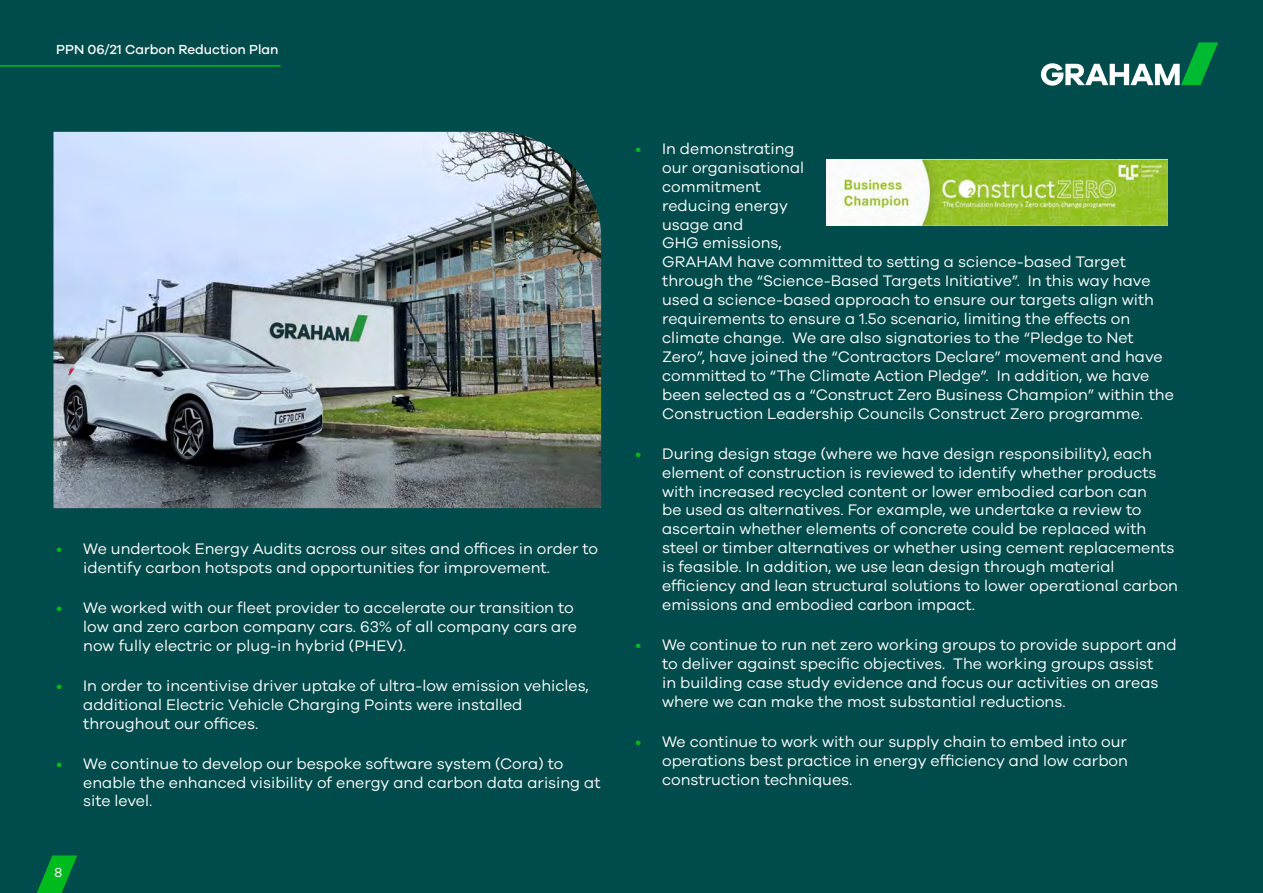
<style>
.page{position:relative;width:1263px;height:893px;background:#004b4b}
.page>*{position:absolute;margin:0;border:0;box-sizing:border-box;transform-origin:0 0}
.t1{font:15.75px/18.9px "Galano Grotesque";color:#fff}
.t2{font:500 13.5px "Galano Grotesque";color:#fff}
.t3{font:13.5px "Galano Grotesque";color:#fff}
.s1{color:#00bb1e}
</style>
<div class="page">
<hr style="left:0;top:65px;width:281px;height:2px;background:#00bb1e">
<svg style="left:37px;top:855px;width:40px;height:38px"></svg>
<svg style="left:1041px;top:42px;width:177px;height:44px"></svg>
<img style="left:53px;top:132px;width:548px;height:376px">
<img style="left:826px;top:159px;width:342px;height:66px">
<p class="t2" style="left:56px;top:41px;width:224px">PPN 06/21 Carbon Reduction Plan</p>
<p class="t1" style="left:83px;top:538px;width:516px;text-indent:-27px"><span class="s1">•</span> We undertook Energy Audits across our sites and offices in order to identify carbon hotspots and opportunities for improvement.</p>
<p class="t1" style="left:83px;top:597px;width:495px;text-indent:-27px"><span class="s1">•</span> We worked with our fleet provider to accelerate our transition to low and zero carbon company cars. 63% of all company cars are now fully electric or plug-in hybrid (PHEV).</p>
<p class="t1" style="left:83px;top:675px;width:507px;text-indent:-27px"><span class="s1">•</span> In order to incentivise driver uptake of ultra-low emission vehicles, additional Electric Vehicle Charging Points were installed throughout our offices.</p>
<p class="t1" style="left:83px;top:753px;width:519px;text-indent:-27px"><span class="s1">•</span> We continue to develop our bespoke software system (Cora) to enable the enhanced visibility of energy and carbon data arising at site level.</p>
<p class="t3" style="left:55px;top:864px;width:9px">8</p>
<p class="t1" style="left:662px;top:139px;width:513px;text-indent:-27px"><span class="s1">•</span> In demonstrating<br>our organisational<br>commitment<br>reducing energy<br>usage and<br>GHG emissions,<br>GRAHAM have committed to setting a science-based Target through the “Science-Based Targets Initiative”. In this way have used a science-based approach to ensure our targets align with requirements to ensure a 1.5o scenario, limiting the effects on climate change. We are also signatories to the “Pledge to Net Zero”, have joined the “Contractors Declare” movement and have committed to “The Climate Action Pledge”. In addition, we have been selected as a “Construct Zero Business Champion” within the Construction Leadership Councils Construct Zero programme.</p>
<p class="t1" style="left:662px;top:443px;width:517px;text-indent:-27px"><span class="s1">•</span> During design stage (where we have design responsibility), each element of construction is reviewed to identify whether products with increased recycled content or lower embodied carbon can<br>be used as alternatives. For example, we undertake a review to ascertain whether elements of concrete could be replaced with steel or timber alternatives or whether using cement replacements is feasible. In addition, we use lean design through material efficiency and lean structural solutions to lower operational carbon emissions and embodied carbon impact.</p>
<p class="t1" style="left:662px;top:635px;width:516px;text-indent:-27px"><span class="s1">•</span> We continue to run net zero working groups to provide support and to deliver against specific objectives. The working groups assist<br>in building case study evidence and focus our activities on areas where we can make the most substantial reductions.</p>
<p class="t1" style="left:662px;top:732px;width:467px;text-align:justify;text-indent:-27px"><span class="s1">•</span> We continue to work with our supply chain to embed into our operations best practice in energy efficiency and low carbon construction techniques.</p>
</div>
